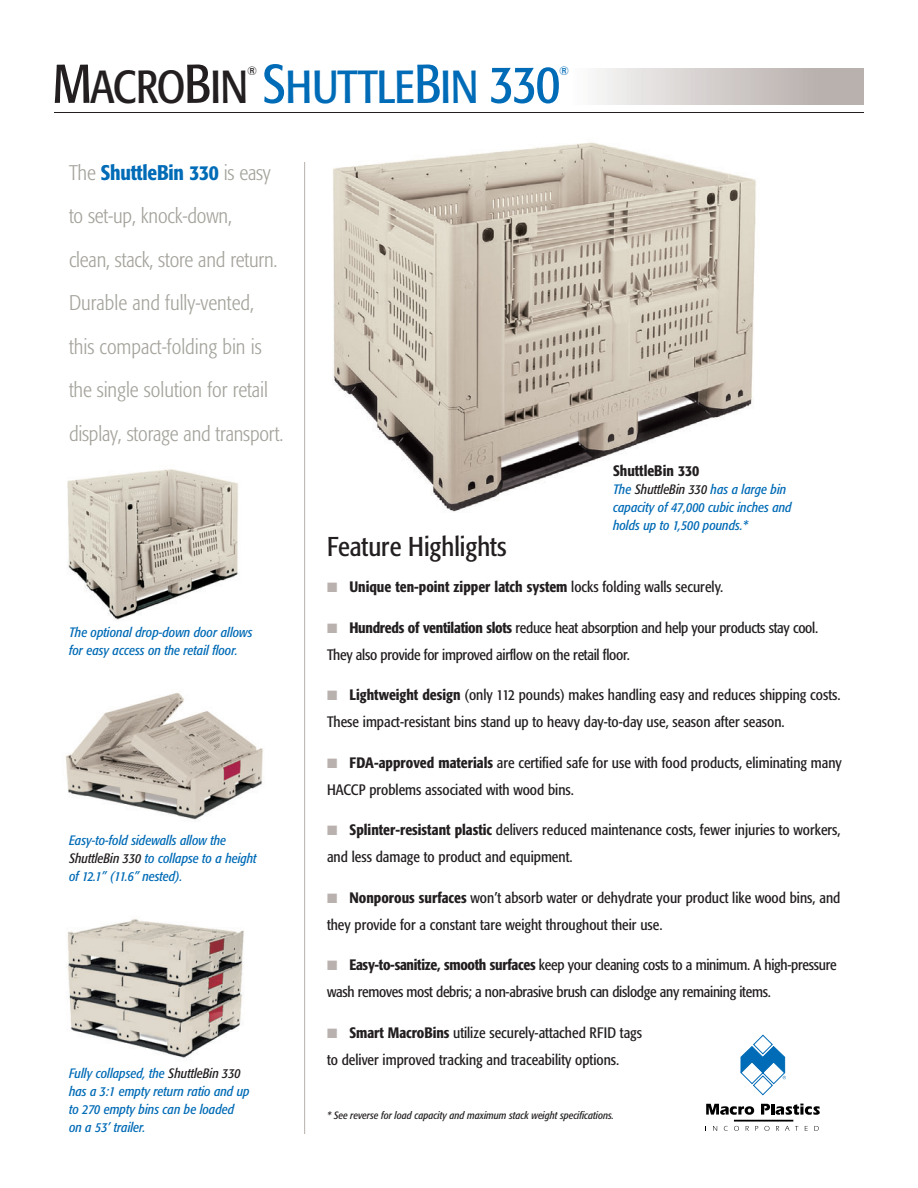
<style>
.page{position:relative;width:918px;height:1188px;background:#fff}
.page>*{position:absolute;margin:0;border:0;box-sizing:border-box;transform-origin:0 0}
.t1{font:condensed 45.9px "Formata";letter-spacing:-.02em;color:#006bb6}
.t2{font:condensed 27px "Formata";color:#231f20}
.t3{font:300 condensed 21px/43.5px "Formata";color:#a5a39c}
.t4{font:condensed 15px/27px "Formata";color:#231f20}
.t5{font:condensed 15px/27px "Formata";letter-spacing:-.02em;color:#231f20}
.t6{font:500 condensed 15px "Formata";color:#231f20}
.t7{font:italic condensed 13.5px/18px "Formata";color:#006bb6}
.t8{font:condensed 12px "Formata";color:#231f20}
.t9{font:condensed 12px "Formata";color:#006bb6}
.t10{font:italic condensed 10.5px "Formata";color:#231f20}
.s1{font-size:54px;color:#231f20}
.s2{color:#231f20}
.s3{font-size:54px}
.s4{font-weight:500;color:#006bb6}
.s5{color:#b8b1ae}
.s6{font-weight:400}
.s7{font-weight:500}
</style>
<div class="page">
<div style="left:676px;top:68px;width:188px;height:36px;background:#b8b1ae"></div>
<img style="left:333px;top:142px;width:423px;height:370px">
<svg style="left:740px;top:1034px;width:46px;height:62px"></svg>
<svg style="left:706px;top:1104px;width:48px;height:11px"></svg>
<svg style="left:761px;top:1104px;width:59px;height:11px"></svg>
<svg style="left:713px;top:1126px;width:4px;height:5px"></svg>
<svg style="left:734px;top:1126px;width:5px;height:5px"></svg>
<svg style="left:746px;top:1126px;width:3px;height:5px"></svg>
<svg style="left:764px;top:1126px;width:5px;height:5px"></svg>
<svg style="left:776px;top:1126px;width:3px;height:5px"></svg>
<svg style="left:785px;top:1126px;width:13px;height:5px"></svg>
<svg style="left:814px;top:1126px;width:5px;height:5px"></svg>
<hr style="left:734px;top:1120px;width:59px;height:2px;background:#000">
<img style="left:67px;top:469px;width:172px;height:151px">
<img style="left:65px;top:693px;width:198px;height:127px">
<img style="left:67px;top:919px;width:177px;height:139px">
<hr style="left:54px;top:112px;width:810px;height:1px;background:#231f20">
<hr style="left:304px;top:162px;width:1px;height:972px;background:#b8b1ae">
<div style="left:573px;top:68px;width:246px;height:36px;background:linear-gradient(to right,#fbfbfb,#b8afad)"></div>
<h1 class="t1" style="left:52px;top:68px;width:509px"><span class="s1">M</span><span class="s2">ACRO</span><span class="s1">B</span><span class="s2">IN</span> <span class="s3">S</span>HUTTLE<span class="s3">B</span>IN <span class="s3">330</span></h1>
<p class="t8" style="left:247px;top:66px;width:11px">®</p>
<p class="t9" style="left:559px;top:66px;width:11px">®</p>
<h3 class="t3" style="left:69px;top:152px;width:216px">The <span class="s4">ShuttleBin 330</span> is easy to set-up, knock-down,<br>clean, stack, store and return.<br>Durable and fully-vented, this compact-folding bin is the single solution for retail display, storage and transport.</h3>
<p class="t7" style="left:69px;top:624px;width:185px">The optional drop-down door allows for easy access on the retail floor.</p>
<p class="t7" style="left:69px;top:833px;width:189px">Easy-to-fold sidewalls allow the<br><span class="s2">ShuttleBin 330</span> to collapse to a height of 12.1” (11.6” nested).</p>
<p class="t7" style="left:69px;top:1065px;width:182px">Fully collapsed, the <span class="s2">ShuttleBin 330 </span>has a 3:1 empty return ratio and up to 270 empty bins can be loaded on a 53’ trailer.</p>
<p class="t6" style="left:613px;top:465px;width:88px">ShuttleBin 330</p>
<p class="t7" style="left:613px;top:481px;width:180px">The <span class="s2">ShuttleBin 330</span> has a large bin capacity of 47,000 cubic inches and holds up to 1,500 pounds.*</p>
<h2 class="t2" style="left:327px;top:535px;width:181px">Feature Highlights</h2>
<p class="t6" style="left:327px;top:581px;width:398px"><span class="s5">■</span> Unique ten-point zipper latch system <span class="s6">locks folding walls securely.</span></p>
<p class="t5" style="left:327px;top:615px;width:493px"><span class="s5">■</span> <span class="s7">Hundreds of ventilation slots</span> reduce heat absorption and help your products stay cool.<br>They also provide for improved airflow on the retail floor.</p>
<p class="t4" style="left:327px;top:683px;width:515px"><span class="s5">■</span> <span class="s7">Lightweight design</span> (only 112 pounds) makes handling easy and reduces shipping costs.<br>These impact-resistant bins stand up to heavy day-to-day use, season after season.</p>
<p class="t4" style="left:327px;top:750px;width:516px"><span class="s5">■</span> <span class="s7">FDA-approved materials</span> are certified safe for use with food products, eliminating many<br>HACCP problems associated with wood bins.</p>
<p class="t4" style="left:327px;top:818px;width:515px"><span class="s5">■</span> <span class="s7">Splinter-resistant plastic</span> delivers reduced maintenance costs, fewer injuries to workers, and less damage to product and equipment.</p>
<p class="t4" style="left:327px;top:885px;width:515px"><span class="s5">■</span> <span class="s7">Nonporous surfaces</span> won’t absorb water or dehydrate your product like wood bins, and they provide for a constant tare weight throughout their use.</p>
<p class="t5" style="left:327px;top:953px;width:511px"><span class="s5">■</span> <span class="s7">Easy-to-sanitize, smooth surfaces</span> keep your cleaning costs to a minimum. A high-pressure wash removes most debris; a non-abrasive brush can dislodge any remaining items.</p>
<p class="t4" style="left:327px;top:1020px;width:317px"><span class="s5">■</span> <span class="s7">Smart MacroBins</span> utilize securely-attached RFID tags to deliver improved tracking and traceability options.</p>
<p class="t10" style="left:327px;top:1111px;width:288px">* See reverse for load capacity and maximum stack weight specifications.</p>
</div>
